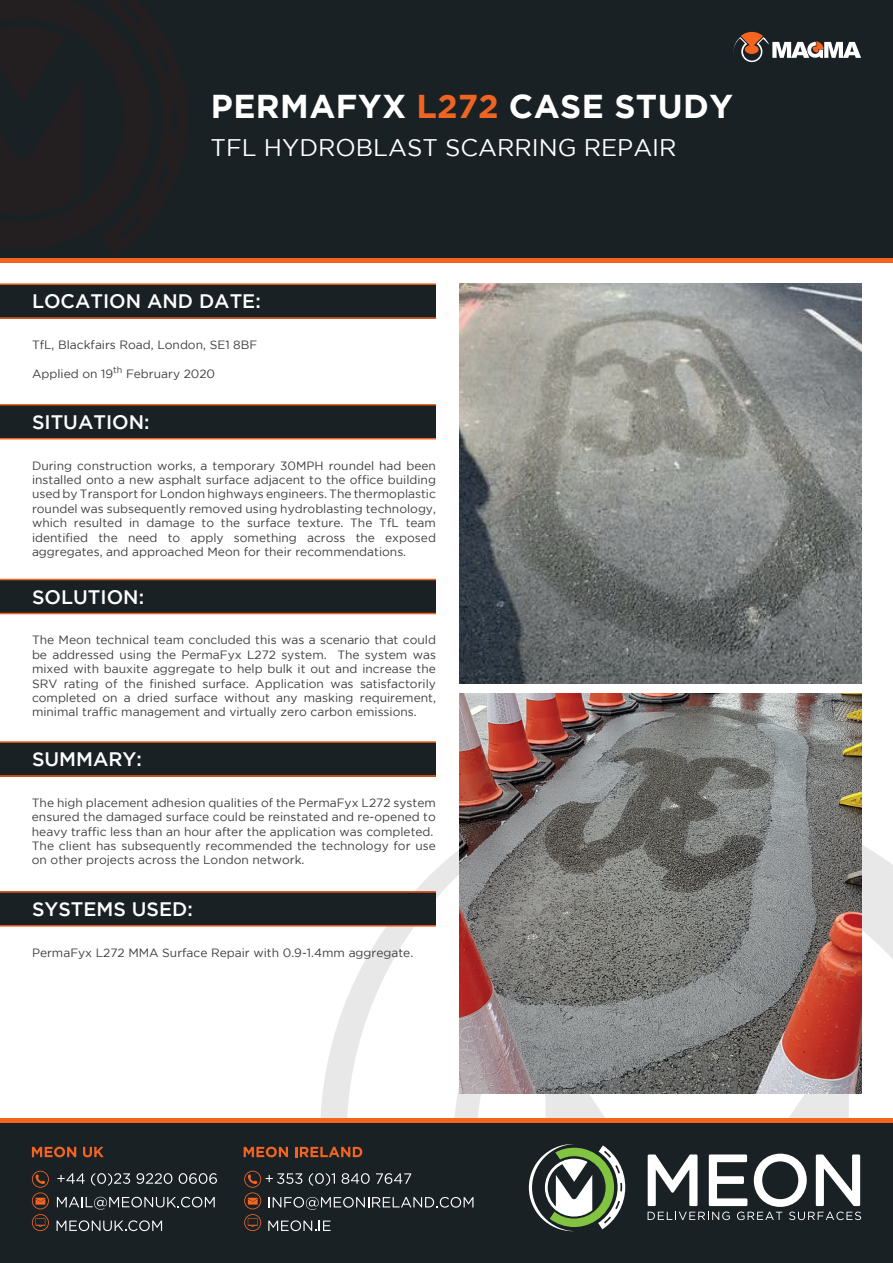
<style>
.page{position:relative;width:893px;height:1263px;background:#fff}
.page>*{position:absolute;margin:0;border:0;box-sizing:border-box;transform-origin:0 0}
.t1{font:700 33px "Gotham";letter-spacing:.015em;color:#fff}
.t2{font:24px "Gotham";color:#fff}
.t3{font:500 19.5px "Gotham";color:#fff}
.t4{font:12px/14.4px "Gotham";color:#3e3e3f;text-align:justify}
.s1{color:#ee6422}
</style>
<div class="page">
<svg style="left:700px;top:801px;width:193px;height:317px"></svg>
<svg style="left:321px;top:850px;width:379px;height:268px"></svg>
<div style="left:0;top:0;width:893px;height:262px;background:#192125"></div>
<div style="left:0;top:1123px;width:893px;height:140px;background:#192125"></div>
<div style="left:0;top:1118px;width:893px;height:5px;background:#f36421"></div>
<svg style="left:648px;top:1154px;width:213px;height:66px"></svg>
<svg style="left:529px;top:1144px;width:96px;height:87px"></svg>
<svg style="left:32px;top:1171px;width:17px;height:60px"></svg>
<svg style="left:32px;top:1147px;width:44px;height:10px"></svg>
<svg style="left:83px;top:1147px;width:21px;height:10px"></svg>
<svg style="left:57px;top:1173px;width:28px;height:11px"></svg>
<svg style="left:91px;top:1173px;width:39px;height:13px"></svg>
<svg style="left:136px;top:1173px;width:36px;height:11px"></svg>
<svg style="left:179px;top:1173px;width:38px;height:11px"></svg>
<svg style="left:57px;top:1197px;width:158px;height:13px"></svg>
<svg style="left:57px;top:1220px;width:105px;height:11px"></svg>
<svg style="left:244px;top:1147px;width:44px;height:10px"></svg>
<svg style="left:295px;top:1147px;width:67px;height:10px"></svg>
<svg style="left:244px;top:1171px;width:229px;height:60px"></svg>
<hr style="left:0;top:258px;width:893px;height:4px;background:#f36421">
<div style="left:0;top:405px;width:436px;height:34px;background:#192125"></div>
<hr style="left:0;top:438px;width:436px;height:1px;background:#f36421">
<hr style="left:0;top:404px;width:436px;height:1px;background:#f36421">
<div style="left:0;top:284px;width:436px;height:34px;background:#192125"></div>
<hr style="left:0;top:317px;width:436px;height:2px;background:#f36421">
<hr style="left:0;top:283px;width:436px;height:2px;background:#f36421">
<div style="left:0;top:579px;width:436px;height:34px;background:#192125"></div>
<hr style="left:0;top:613px;width:436px;height:1px;background:#f36421">
<hr style="left:0;top:579px;width:436px;height:1px;background:#f36421">
<div style="left:0;top:742px;width:436px;height:34px;background:#192125"></div>
<hr style="left:0;top:775px;width:436px;height:2px;background:#f36421">
<hr style="left:0;top:741px;width:436px;height:2px;background:#f36421">
<div style="left:0;top:892px;width:436px;height:34px;background:#192125"></div>
<hr style="left:0;top:925px;width:436px;height:2px;background:#f36421">
<hr style="left:0;top:891px;width:436px;height:2px;background:#f36421">
<svg style="left:733px;top:32px;width:128px;height:30px"></svg>
<img style="left:459px;top:693px;width:402px;height:400px">
<img style="left:459px;top:283px;width:402px;height:401px">
<h1 class="t1" style="left:211px;top:87px;width:524px">PERMAFYX <span class="s1">L272</span> CASE STUDY</h1>
<h2 class="t2" style="left:211px;top:134px;width:468px">TFL HYDROBLAST SCARRING REPAIR</h2>
<h3 class="t3" style="left:32px;top:290px;width:230px">LOCATION AND DATE:</h3>
<p class="t4" style="left:32px;top:337px;width:227px">TfL, Blackfairs Road, London, SE1 8BF</p>
<p class="t4" style="left:32px;top:366px;width:185px">Applied on 19<sup>th</sup> February 2020</p>
<h3 class="t3" style="left:32px;top:411px;width:119px">SITUATION:</h3>
<p class="t4" style="left:32px;top:458px;width:405px">During construction works, a temporary 30MPH roundel had been installed onto a new asphalt surface adjacent to the office building used by Transport for London highways engineers. The thermoplastic roundel was subsequently removed using hydroblasting technology, which resulted in damage to the surface texture. The TfL team identified the need to apply something across the exposed aggregates, and approached Meon for their recommendations.</p>
<h3 class="t3" style="left:32px;top:586px;width:114px">SOLUTION:</h3>
<p class="t4" style="left:32px;top:633px;width:405px">The Meon technical team concluded this was a scenario that could be addressed using the PermaFyx L272 system. The system was mixed with bauxite aggregate to help bulk it out and increase the SRV rating of the finished surface. Application was satisfactorily completed on a dried surface without any masking requirement, minimal traffic management and virtually zero carbon emissions.</p>
<h3 class="t3" style="left:32px;top:748px;width:111px">SUMMARY:</h3>
<p class="t4" style="left:32px;top:795px;width:405px;text-align:left">The high placement adhesion qualities of the PermaFyx L272 system ensured the damaged surface could be reinstated and re-opened to heavy traffic less than an hour after the application was completed.<br>The client has subsequently recommended the technology for use on other projects across the London network.</p>
<h3 class="t3" style="left:32px;top:898px;width:162px">SYSTEMS USED:</h3>
<p class="t4" style="left:32px;top:945px;width:383px">PermaFyx L272 MMA Surface Repair with 0.9-1.4mm aggregate.</p>
</div>
